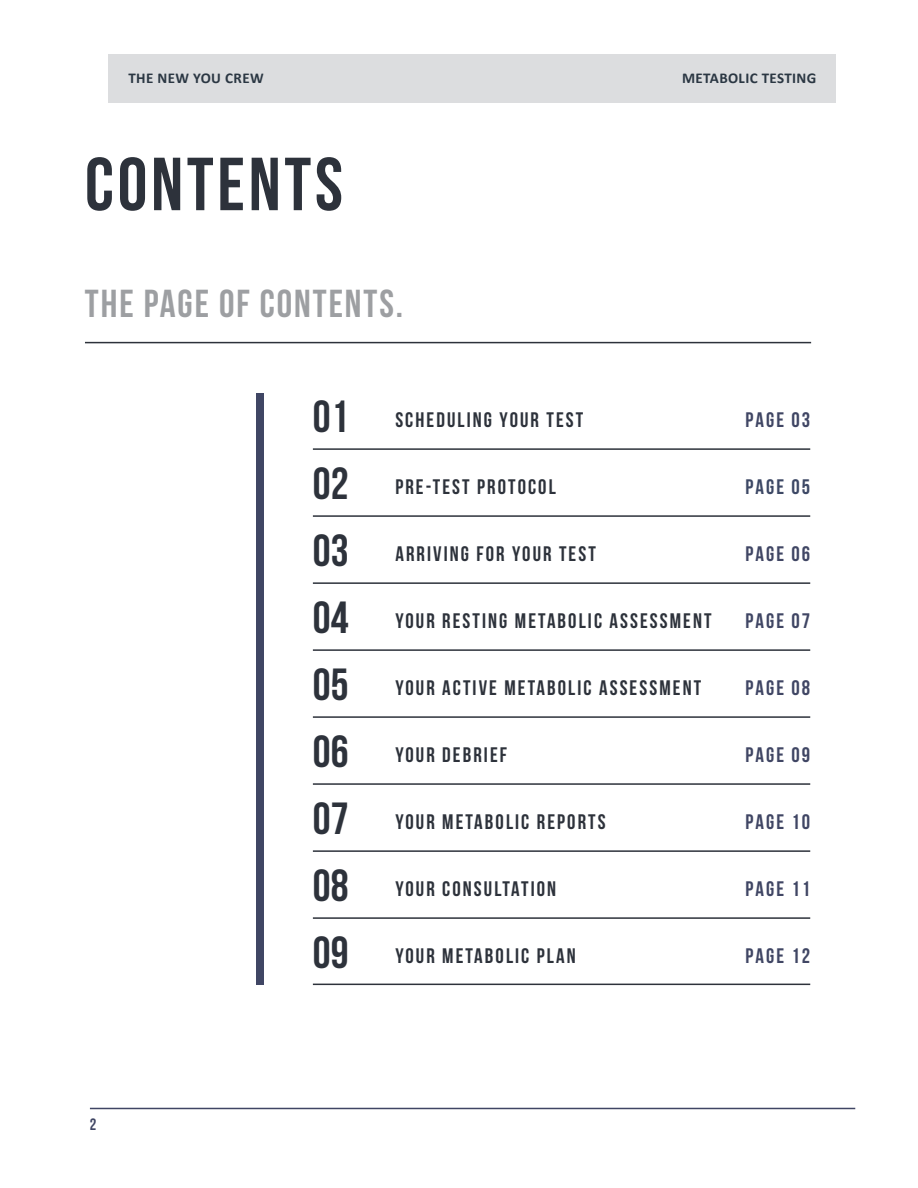
<style>
.page{position:relative;width:918px;height:1188px;background:#fff}
.page>*{position:absolute;margin:0;border:0;box-sizing:border-box;transform-origin:0 0}
.t1{font:75px "Bebas Neue";letter-spacing:.05em;color:#2d323b}
.t2{font:45px "Bebas Neue";color:#2d323b}
.t3{font:39px "Bebas Neue";letter-spacing:.05em;color:#9d9fa2}
.t4{font:21px "Bebas Neue";letter-spacing:.1em;color:#2d323b}
.t5{font:700 21px "Bebas Neue";letter-spacing:.1em;color:#404664}
.t6{font:700 21px "Bebas Neue";letter-spacing:.1em;color:#3d4865}
.t7{font:16.5px "Bebas Neue";color:#404664}
.t8{font:700 15px "Calibri";letter-spacing:.025em;color:#2b3743}
</style>
<div class="page">
<div style="left:256px;top:394px;width:8px;height:591px;background:#404664"></div>
<hr style="left:313px;top:448px;width:497px;height:2px;background:#2d323b">
<hr style="left:85px;top:342px;width:726px;height:1px;background:#2d323b">
<hr style="left:313px;top:515px;width:497px;height:2px;background:#2d323b">
<hr style="left:313px;top:582px;width:497px;height:2px;background:#2d323b">
<hr style="left:313px;top:649px;width:497px;height:2px;background:#2d323b">
<hr style="left:313px;top:716px;width:497px;height:2px;background:#2d323b">
<hr style="left:313px;top:783px;width:497px;height:2px;background:#2d323b">
<hr style="left:313px;top:850px;width:497px;height:2px;background:#2d323b">
<hr style="left:313px;top:917px;width:497px;height:2px;background:#2d323b">
<hr style="left:313px;top:984px;width:497px;height:1px;background:#2d323b">
<hr style="left:90px;top:1108px;width:765px;height:1px;background:#404664">
<div style="left:109px;top:54px;width:727px;height:49px;background:#dcdddf"></div>
<p class="t8" style="left:128px;top:68px;width:137px">THE NEW YOU CREW</p>
<p class="t8" style="left:682px;top:68px;width:136px">METABOLIC TESTING</p>
<p class="t1" style="left:85px;top:143px;width:260px">CONTENTS</p>
<p class="t3" style="left:85px;top:282px;width:320px">THE PAGE OF CONTENTS.</p>
<p class="t2" style="left:313px;top:392px;width:37px">01</p>
<p class="t4" style="left:395px;top:409px;width:189px">SCHEDULING YOUR TEST</p>
<p class="t2" style="left:313px;top:459px;width:37px">02</p>
<p class="t4" style="left:395px;top:476px;width:162px">PRE-TEST PROTOCOL</p>
<p class="t2" style="left:313px;top:526px;width:37px">03</p>
<p class="t4" style="left:395px;top:543px;width:202px">ARRIVING FOR YOUR TEST</p>
<p class="t2" style="left:313px;top:593px;width:37px">04</p>
<p class="t4" style="left:395px;top:610px;width:318px">YOUR RESTING METABOLIC ASSESSMENT</p>
<p class="t2" style="left:313px;top:660px;width:37px">05</p>
<p class="t4" style="left:395px;top:677px;width:307px">YOUR ACTIVE METABOLIC ASSESSMENT</p>
<p class="t2" style="left:313px;top:727px;width:37px">06</p>
<p class="t4" style="left:395px;top:744px;width:113px">YOUR DEBRIEF</p>
<p class="t2" style="left:313px;top:794px;width:37px">07</p>
<p class="t2" style="left:313px;top:861px;width:37px">08</p>
<p class="t4" style="left:395px;top:811px;width:212px">YOUR METABOLIC REPORTS</p>
<p class="t4" style="left:395px;top:877px;width:162px">YOUR CONSULTATION</p>
<p class="t2" style="left:313px;top:927px;width:37px">09</p>
<p class="t4" style="left:395px;top:944px;width:182px">YOUR METABOLIC PLAN</p>
<p class="t5" style="left:746px;top:409px;width:66px">PAGE 03</p>
<p class="t6" style="left:746px;top:476px;width:66px">PAGE 05</p>
<p class="t5" style="left:746px;top:543px;width:66px">PAGE 06</p>
<p class="t5" style="left:746px;top:610px;width:66px">PAGE 07</p>
<p class="t5" style="left:746px;top:677px;width:66px">PAGE 08</p>
<p class="t5" style="left:746px;top:744px;width:66px">PAGE 09</p>
<p class="t5" style="left:746px;top:811px;width:66px">PAGE 10</p>
<p class="t5" style="left:746px;top:878px;width:66px">PAGE 11</p>
<p class="t5" style="left:746px;top:944px;width:66px">PAGE 12</p>
<p class="t7" style="left:90px;top:1115px;width:8px">2</p>
</div>
